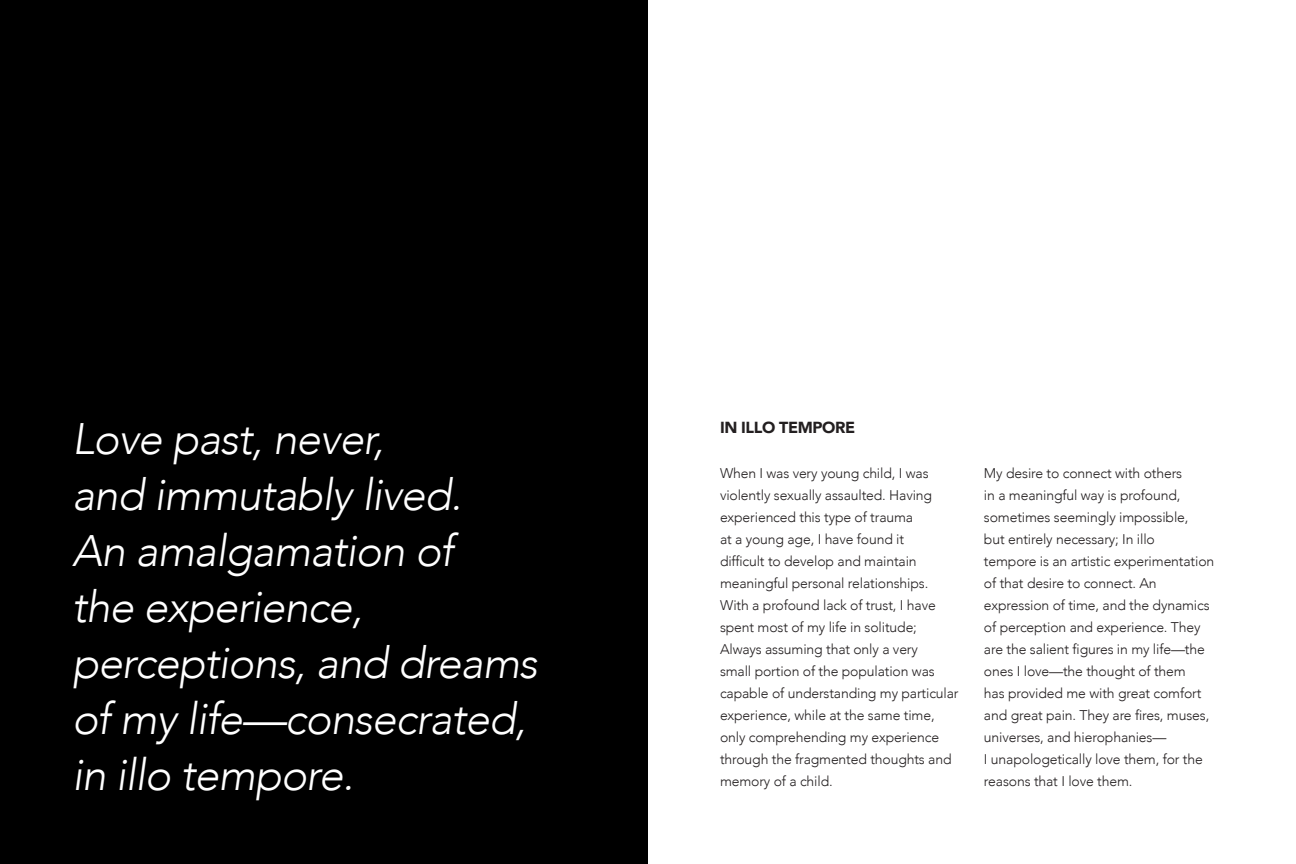
<style>
.page{position:relative;width:1296px;height:864px;background:#fff}
.page>*{position:absolute;margin:0;border:0;box-sizing:border-box;transform-origin:0 0}
.t1{font:italic 300 44px/56px "Avenir";letter-spacing:-.02em;color:#fff}
.t2{font:900 16px "Avenir";letter-spacing:-.025em;color:#231f20}
.t3{font:300 14px/22px "Avenir";letter-spacing:-.01em;color:#231f20}
</style>
<div class="page">
<div style="left:0;top:0;width:648px;height:864px;background:#000"></div>
<p class="t1" style="left:72px;top:411px;width:467px">Love past, never,<br>and immutably lived.<br>An amalgamation of<br>the experience, perceptions, and dreams of my life—consecrated, in illo tempore.</p>
<p class="t2" style="left:720px;top:413px;width:137px">IN ILLO TEMPORE</p>
<p class="t3" style="left:720px;top:462px;width:240px">When I was very young child, I was violently sexually assaulted. Having experienced this type of trauma<br>at a young age, I have found it<br>difficult to develop and maintain meaningful personal relationships.<br>With a profound lack of trust, I have spent most of my life in solitude; Always assuming that only a very<br>small portion of the population was capable of understanding my particular experience, while at the same time, only comprehending my experience through the fragmented thoughts and memory of a child.</p>
<p class="t3" style="left:984px;top:462px;width:232px">My desire to connect with others<br>in a meaningful way is profound, sometimes seemingly impossible,<br>but entirely necessary; In illo<br>tempore is an artistic experimentation of that desire to connect. An expression of time, and the dynamics of perception and experience. They are the salient figures in my life—the ones I love—the thought of them<br>has provided me with great comfort and great pain. They are fires, muses, universes, and hierophanies—<br>I unapologetically love them, for the reasons that I love them.</p>
</div>
